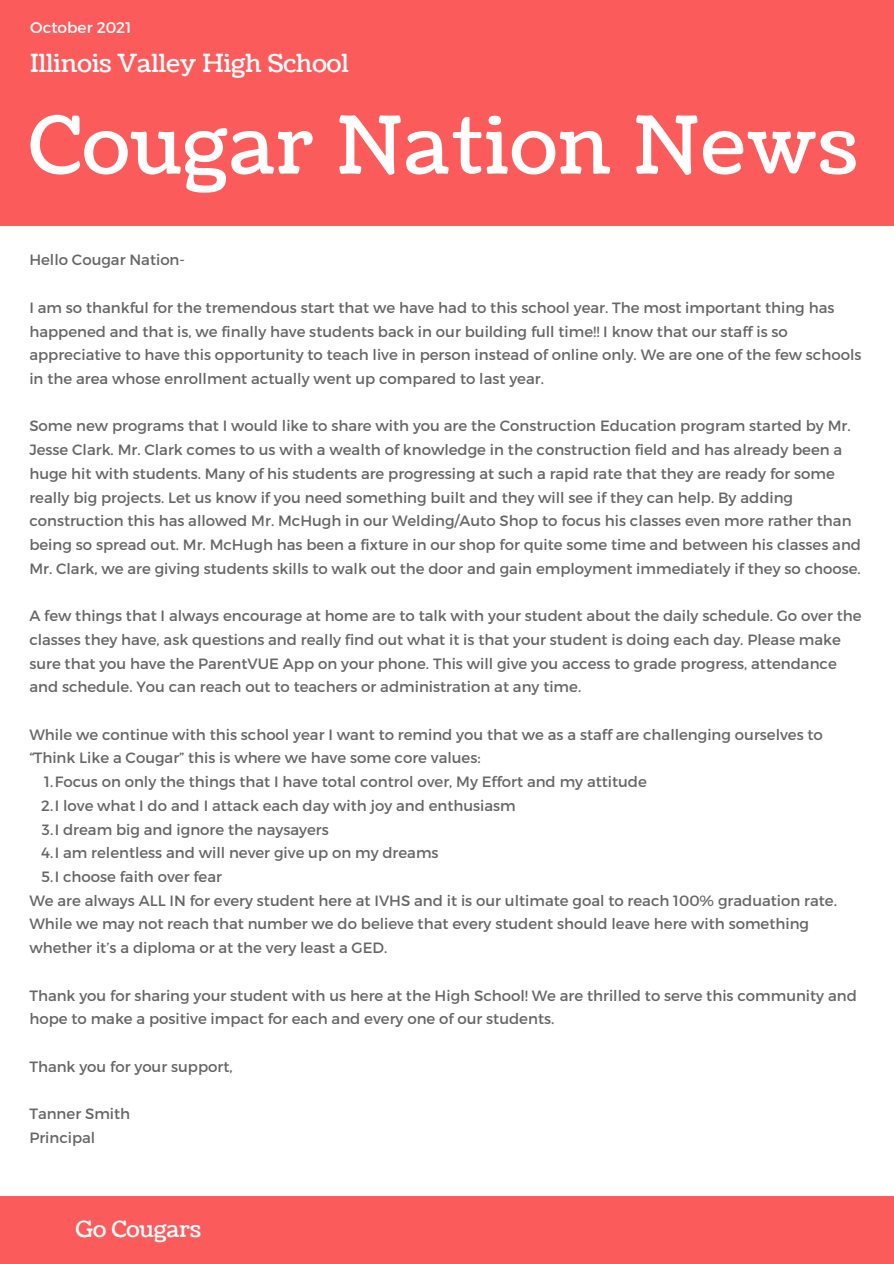
<style>
.page{position:relative;width:894px;height:1264px;background:#fff}
.page>*{position:absolute;margin:0;border:0;box-sizing:border-box;transform-origin:0 0}
.t1{font:79.5px "Coustard";letter-spacing:.02em;color:#fff}
.t2{font:24.9px "Coustard";color:#fff}
.t3{font:22.5px "Coustard";color:#fff}
.t4{font:15.3px "Montserrat";color:#fff}
.t5{font:14.85px/23.7px "Montserrat";color:#666}
</style>
<div class="page">
<div style="left:0;top:0;width:893px;height:225px;background:#fc5b5b"></div>
<div style="left:0;top:1195px;width:893px;height:68px;background:#fc5b5b"></div>
<p class="t4" style="left:30px;top:18px;width:102px">October 2021</p>
<p class="t2" style="left:30px;top:46px;width:320px">Illinois Valley High School</p>
<p class="t1" style="left:29px;top:92px;width:828px">Cougar Nation News</p>
<p class="t5" style="left:29px;top:247px;width:157px">Hello Cougar Nation-</p>
<p class="t5" style="left:29px;top:295px;width:833px">I am so thankful for the tremendous start that we have had to this school year. The most important thing has happened and that is, we finally have students back in our building full time!! I know that our staff is so appreciative to have this opportunity to teach live in person instead of online only. We are one of the few schools in the area whose enrollment actually went up compared to last year.</p>
<p class="t5" style="left:29px;top:413px;width:833px">Some new programs that I would like to share with you are the Construction Education program started by Mr.<br>Jesse Clark. Mr. Clark comes to us with a wealth of knowledge in the construction field and has already been a huge hit with students. Many of his students are progressing at such a rapid rate that they are ready for some really big projects. Let us know if you need something built and they will see if they can help. By adding construction this has allowed Mr. McHugh in our Welding/Auto Shop to focus his classes even more rather than being so spread out. Mr. McHugh has been a fixture in our shop for quite some time and between his classes and Mr. Clark, we are giving students skills to walk out the door and gain employment immediately if they so choose.</p>
<p class="t5" style="left:29px;top:603px;width:833px">A few things that I always encourage at home are to talk with your student about the daily schedule. Go over the classes they have, ask questions and really find out what it is that your student is doing each day. Please make sure that you have the ParentVUE App on your phone. This will give you access to grade progress, attendance and schedule. You can reach out to teachers or administration at any time.</p>
<p class="t5" style="left:29px;top:721px;width:794px">While we continue with this school year I want to remind you that we as a staff are challenging ourselves to “Think Like a Cougar” this is where we have some core values:</p>
<p class="t5" style="left:44px;top:769px;width:604px">1.Focus on only the things that I have total control over, My Effort and my attitude</p>
<p class="t5" style="left:41px;top:793px;width:476px">2.I love what I do and I attack each day with joy and enthusiasm</p>
<p class="t5" style="left:42px;top:816px;width:288px">3.I dream big and ignore the naysayers</p>
<p class="t5" style="left:41px;top:840px;width:399px">4.I am relentless and will never give up on my dreams</p>
<p class="t5" style="left:41px;top:864px;width:182px">5.I choose faith over fear</p>
<p class="t5" style="left:29px;top:887px;width:808px">We are always ALL IN for every student here at IVHS and it is our ultimate goal to reach 100% graduation rate.<br>While we may not reach that number we do believe that every student should leave here with something whether it’s a diploma or at the very least a GED.</p>
<p class="t5" style="left:29px;top:982px;width:828px">Thank you for sharing your student with us here at the High School! We are thrilled to serve this community and hope to make a positive impact for each and every one of our students.</p>
<p class="t5" style="left:29px;top:1053px;width:205px">Thank you for your support,</p>
<p class="t5" style="left:29px;top:1101px;width:102px">Tanner Smith</p>
<p class="t5" style="left:29px;top:1124px;width:67px">Principal</p>
<p class="t3" style="left:75px;top:1214px;width:127px">Go Cougars</p>
</div>
